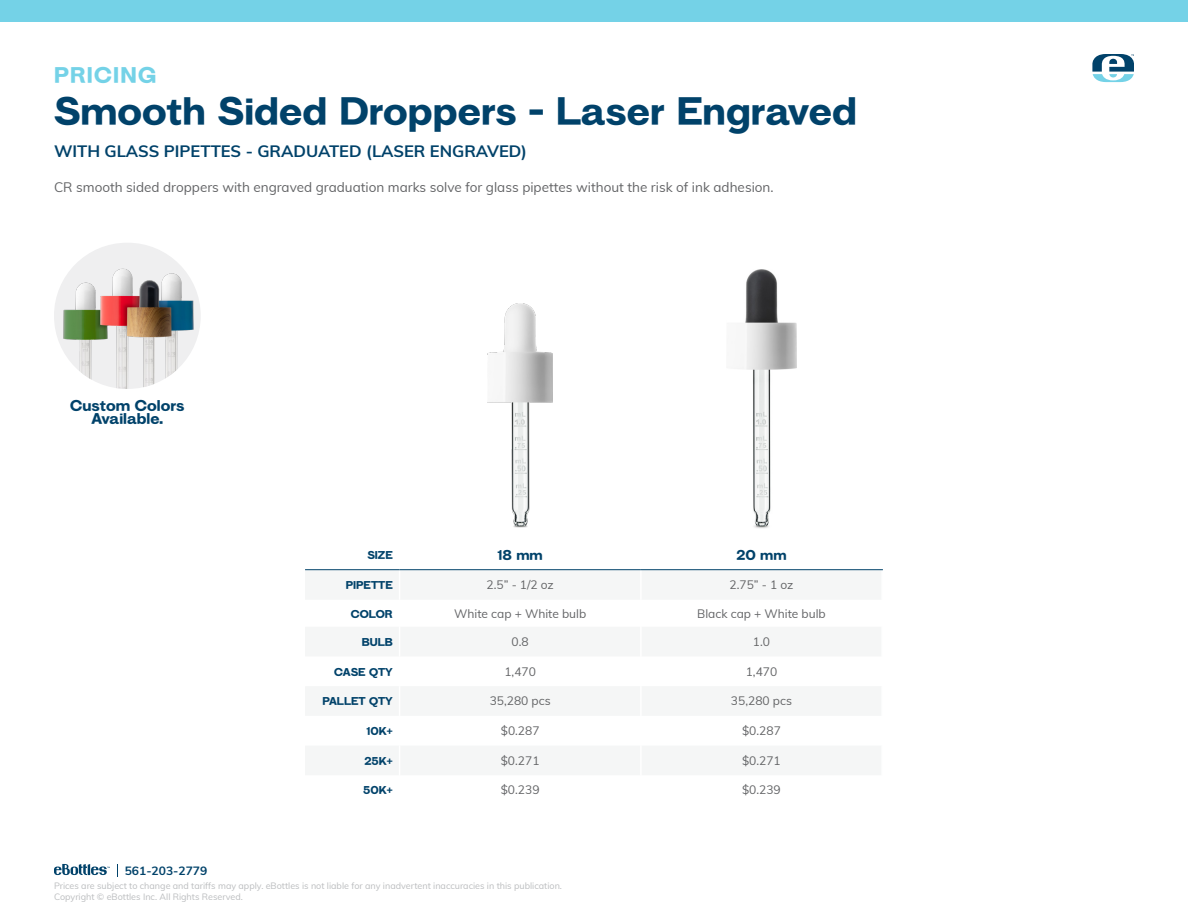
<style>
.page{position:relative;width:1188px;height:918px;background:#fff}
.page>*{position:absolute;margin:0;border:0;box-sizing:border-box;transform-origin:0 0}
.t1{font:42px "BN Times Gothic";color:#01426a}
.t2{font:24px "BN Times Gothic";letter-spacing:.05em;color:#74d2e7}
.t3{font:700 16.5px "Muli";color:#01426a}
.t4{font:16.5px/13.5px "BN Times Gothic";color:#01426a;text-align:center}
.t5{font:600 16.5px "Muli";color:#01426a}
.t6{font:15px "BN Times Gothic";color:#01426a}
.t7{font:13.5px "Muli";color:#636466}
.t8{font:12px "Muli";color:#636466}
.t9{font:12px "BN Times Gothic";color:#01426a}
.t10{font:700 12px "Muli";color:#01426a}
.t11{font:9px/10.5px "Muli";color:#bbbdbf}
</style>
<div class="page">
<svg style="left:54px;top:864px;width:56px;height:11px"></svg>
<svg style="left:1092px;top:54px;width:42px;height:28px"></svg>
<svg style="left:117px;top:864px;width:1px;height:13px"></svg>
<div style="left:0;top:0;width:1188px;height:22px;background:#74d2e7"></div>
<svg style="left:400px;top:570px;width:481px;height:1px"></svg>
<hr style="left:640px;top:570px;width:2px;height:30px;background:#fff">
<svg style="left:305px;top:570px;width:95px;height:1px"></svg>
<hr style="left:305px;top:569px;width:95px;height:1px;background:#01426a">
<hr style="left:400px;top:569px;width:241px;height:1px;background:#01426a">
<hr style="left:641px;top:569px;width:242px;height:1px;background:#01426a">
<img style="left:487px;top:303px;width:66px;height:225px">
<img style="left:737px;top:269px;width:60px;height:259px">
<div style="left:54px;top:243px;width:147px;height:146px;background:#efeff0;border-radius:73px"></div>
<img style="left:63px;top:268px;width:138px;height:121px">
<h2 class="t2" style="left:54px;top:62px;width:104px">PRICING</h2>
<h1 class="t1" style="left:54px;top:89px;width:805px">Smooth Sided Droppers - Laser Engraved</h1>
<h3 class="t3" style="left:54px;top:139px;width:475px">WITH GLASS PIPETTES - GRADUATED (LASER ENGRAVED)</h3>
<h3 class="t5" style="left:54px;top:139px;width:145px">CHILD RESISTANT</h3>
<h3 class="t7" style="left:54px;top:177px;width:721px">CR smooth sided droppers with engraved graduation marks solve for glass pipettes without the risk of ink adhesion.</h3>
<h3 class="t4" style="left:70px;top:398px;width:116px">Custom Colors<br>Available.</h3>
<h3 class="t10" style="left:125px;top:862px;width:84px">561-203-2779</h3>
<h3 class="t9" style="left:367px;top:549px;width:27px">SIZE</h3>
<h3 class="t6" style="left:498px;top:547px;width:47px">18 mm</h3>
<h3 class="t6" style="left:736px;top:547px;width:52px">20 mm</h3>
<h3 class="t9" style="left:346px;top:579px;width:49px">PIPETTE</h3>
<h3 class="t8" style="left:487px;top:576px;width:69px">2.5” - 1/2 oz</h3>
<h3 class="t8" style="left:730px;top:576px;width:65px">2.75” - 1 oz</h3>
<h3 class="t9" style="left:351px;top:607px;width:43px">COLOR</h3>
<h3 class="t8" style="left:454px;top:605px;width:134px">White cap + White bulb</h3>
<h3 class="t8" style="left:697px;top:605px;width:130px">Black cap + White bulb</h3>
<h3 class="t9" style="left:362px;top:636px;width:33px">BULB</h3>
<h3 class="t8" style="left:512px;top:633px;width:19px">0.8</h3>
<h3 class="t8" style="left:753px;top:633px;width:19px">1.0</h3>
<h3 class="t9" style="left:334px;top:665px;width:60px">CASE QTY</h3>
<h3 class="t8" style="left:504px;top:663px;width:33px">1,470</h3>
<h3 class="t8" style="left:746px;top:663px;width:33px">1,470</h3>
<h3 class="t9" style="left:323px;top:695px;width:72px">PALLET QTY</h3>
<h3 class="t8" style="left:490px;top:692px;width:62px">35,280 pcs</h3>
<h3 class="t8" style="left:731px;top:692px;width:62px">35,280 pcs</h3>
<h3 class="t9" style="left:367px;top:725px;width:28px">10K+</h3>
<h3 class="t8" style="left:501px;top:722px;width:40px">$0.287</h3>
<h3 class="t8" style="left:742px;top:722px;width:40px">$0.287</h3>
<h3 class="t9" style="left:365px;top:754px;width:30px">25K+</h3>
<h3 class="t8" style="left:501px;top:752px;width:40px">$0.271</h3>
<h3 class="t8" style="left:742px;top:752px;width:40px">$0.271</h3>
<h3 class="t9" style="left:363px;top:784px;width:31px">50K+</h3>
<h3 class="t8" style="left:501px;top:781px;width:40px">$0.239</h3>
<h3 class="t8" style="left:742px;top:781px;width:40px">$0.239</h3>
<p class="t11" style="left:54px;top:880px;width:510px">Prices are subject to change and tariffs may apply. eBottles is not liable for any inadvertent inaccuracies in this publication.<br>Copyright © eBottles Inc. All Rights Reserved.</p>
</div>
